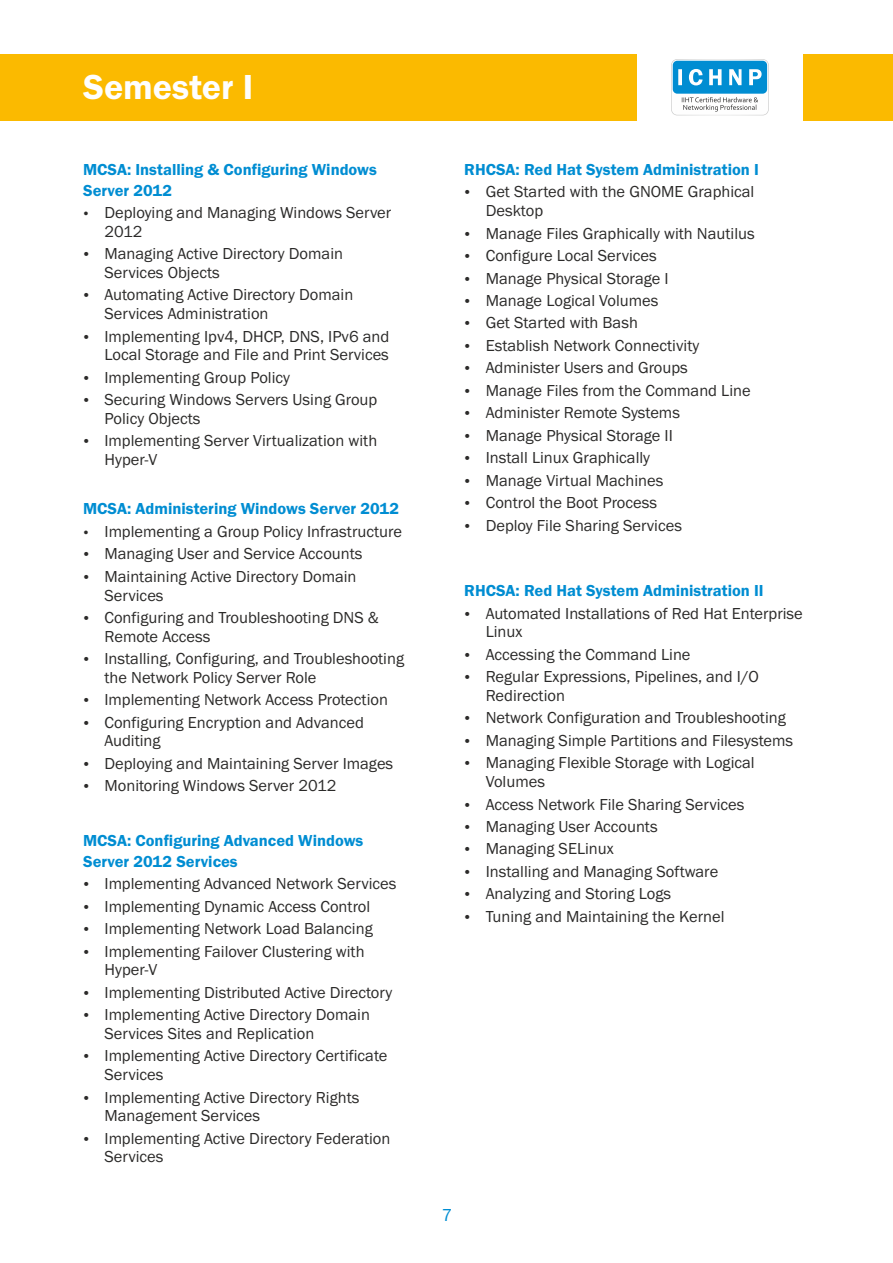
<style>
.page{position:relative;width:893px;height:1263px;background:#fff}
.page>*{position:absolute;margin:0;border:0;box-sizing:border-box;transform-origin:0 0}
.t1{font:600 36px "Franklin Gothic";color:#fefefe}
.t2{font:18px "Franklin Gothic";color:#008dd2}
.t3{font:16.5px/22.5px "Franklin Gothic";color:#2b2a29}
.t4{font:600 16.5px/20.7px "Franklin Gothic";color:#008dd2}
</style>
<div class="page">
<div style="left:0;top:54px;width:636px;height:66px;background:#fbba00"></div>
<div style="left:804px;top:54px;width:89px;height:66px;background:#fbba00"></div>
<svg style="left:671px;top:59px;width:98px;height:56px"></svg>
<h1 class="t1" style="left:83px;top:74px;width:172px">Semester I</h1>
<p class="t4" style="left:83px;top:160px;width:295px">MCSA: Installing &amp; Configuring Windows<br>Server 2012</p>
<p class="t3" style="left:105px;top:205px;width:288px;line-height:18.8px">Deploying and Managing Windows Server<br>2012</p>
<p class="t3" style="left:104px;top:246px;width:240px;line-height:18.8px">Managing Active Directory Domain<br>Services Objects</p>
<p class="t3" style="left:104px;top:287px;width:250px;line-height:18.8px">Automating Active Directory Domain<br>Services Administration</p>
<p class="t3" style="left:104px;top:328px;width:286px;line-height:18.8px">Implementing Ipv4, DHCP, DNS, IPv6 and<br>Local Storage and File and Print Services</p>
<p class="t3" style="left:104px;top:367px;width:274px">Implementing Group Policy<br>Securing Windows Servers Using Group</p>
<p class="t3" style="left:104px;top:408px;width:274px">Policy Objects<br>Implementing Server Virtualization with</p>
<p class="t3" style="left:105px;top:450px;width:54px">Hyper-V</p>
<p class="t4" style="left:83px;top:500px;width:318px">MCSA: Administering Windows Server 2012</p>
<p class="t3" style="left:104px;top:521px;width:299px">Implementing a Group Policy Infrastructure<br>Managing User and Service Accounts<br>Maintaining Active Directory Domain</p>
<p class="t3" style="left:104px;top:585px;width:276px">Services<br>Configuring and Troubleshooting DNS &amp;</p>
<p class="t3" style="left:104px;top:626px;width:301px">Remote Access<br>Installing, Configuring, and Troubleshooting</p>
<p class="t3" style="left:104px;top:667px;width:285px">the Network Policy Server Role<br>Implementing Network Access Protection<br>Configuring Encryption and Advanced</p>
<p class="t3" style="left:104px;top:731px;width:290px">Auditing<br>Deploying and Maintaining Server Images<br>Monitoring Windows Server 2012</p>
<p class="t4" style="left:83px;top:831px;width:282px">MCSA: Configuring Advanced Windows<br>Server 2012 Services</p>
<p class="t3" style="left:105px;top:874px;width:293px">Implementing Advanced Network Services Implementing Dynamic Access Control Implementing Network Load Balancing Implementing Failover Clustering with</p>
<p class="t3" style="left:105px;top:960px;width:289px">Hyper-V<br>Implementing Distributed Active Directory<br>Implementing Active Directory Domain</p>
<p class="t3" style="left:105px;top:1023px;width:284px">Services Sites and Replication<br>Implementing Active Directory Certificate</p>
<p class="t3" style="left:105px;top:1064px;width:256px">Services<br>Implementing Active Directory Rights</p>
<p class="t3" style="left:105px;top:1106px;width:287px">Management Services<br>Implementing Active Directory Federation</p>
<p class="t3" style="left:105px;top:1147px;width:61px">Services</p>
<p class="t4" style="left:464px;top:160px;width:296px">RHCSA: Red Hat System Administration I</p>
<p class="t3" style="left:486px;top:184px;width:270px;line-height:18.8px">Get Started with the GNOME Graphical<br>Desktop</p>
<p class="t3" style="left:486px;top:223px;width:270px">Manage Files Graphically with Nautilus<br>Configure Local Services<br>Manage Physical Storage I<br>Manage Logical Volumes<br>Get Started with Bash<br>Establish Network Connectivity<br>Administer Users and Groups<br>Manage Files from the Command Line<br>Administer Remote Systems<br>Manage Physical Storage II<br>Install Linux Graphically<br>Manage Virtual Machines<br>Control the Boot Process<br>Deploy File Sharing Services</p>
<p class="t4" style="left:464px;top:582px;width:301px">RHCSA: Red Hat System Administration II</p>
<p class="t3" style="left:486px;top:605px;width:319px;line-height:18.8px">Automated Installations of Red Hat Enterprise<br>Linux</p>
<p class="t3" style="left:486px;top:644px;width:275px">Accessing the Command Line<br>Regular Expressions, Pipelines, and I/O</p>
<p class="t3" style="left:486px;top:685px;width:309px">Redirection<br>Network Configuration and Troubleshooting Managing Simple Partitions and Filesystems Managing Flexible Storage with Logical</p>
<p class="t3" style="left:486px;top:771px;width:260px">Volumes<br>Access Network File Sharing Services<br>Managing User Accounts<br>Managing SELinux<br>Installing and Managing Software<br>Analyzing and Storing Logs<br>Tuning and Maintaining the Kernel</p>
<p class="t2" style="left:442px;top:1209px;width:12px">7</p>
</div>
